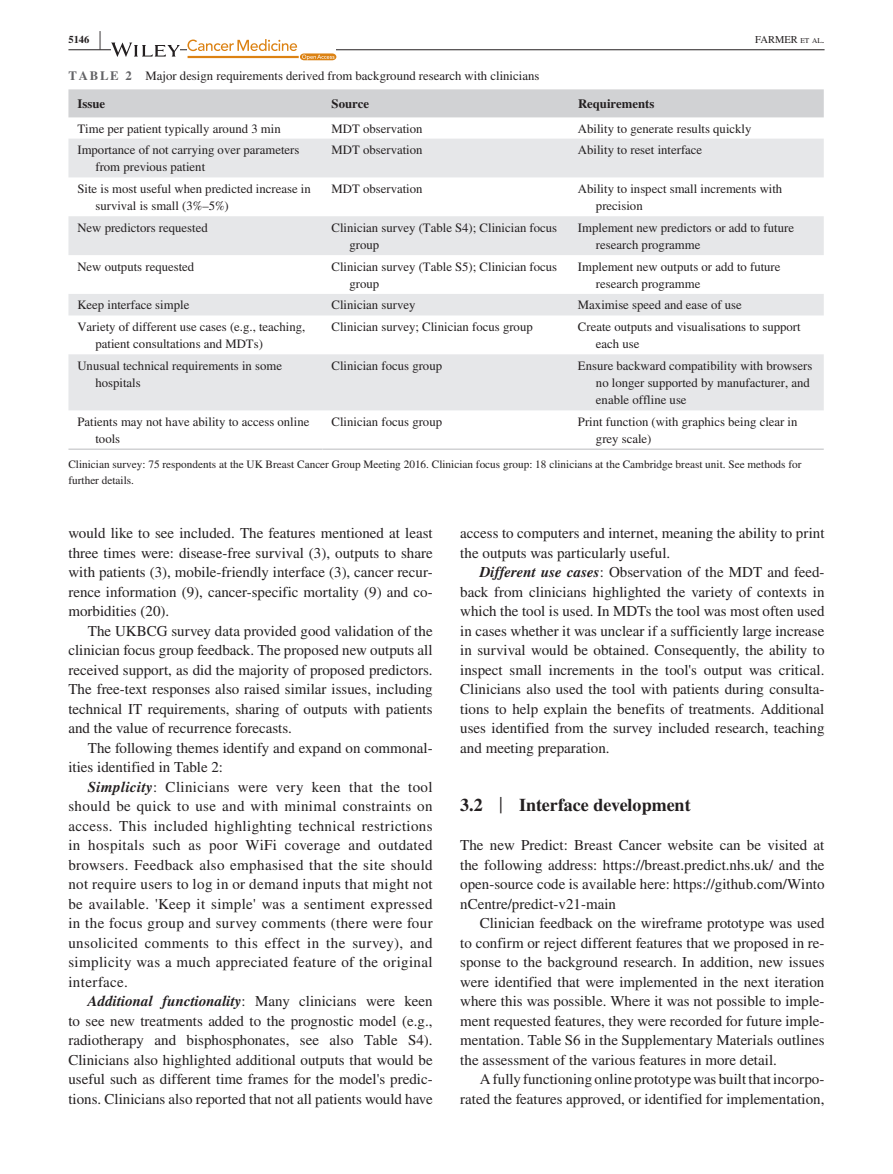
<style>
.page{position:relative;width:893px;height:1174px;background:#fff}
.page>*{position:absolute;margin:0;border:0;box-sizing:border-box;transform-origin:0 0}
.t1{font:700 25.95px "STIX";color:#231f20;scale:.36 1}
.t2{font:700 18px "STIX";color:#231f20}
.t3{font:15px/19.5px "STIX";color:#231f20;text-align:justify}
.t4{font:12.75px/17.2px "STIX";color:#231f20}
.t5{font:700 12.75px "STIX";color:#231f20}
.t6{font:11.25px/15.8px "STIX";color:#231f20}
.t7{font:10.5px "STIX";color:#231f20}
.t8{font:700 10.5px "STIX";color:#231f20}
.s1{font-size:7.35px}
.s2{font-weight:700;color:#636366}
.s3{font-weight:700;font-style:italic}
.s4{font-weight:400;font-size:23.7px}
</style>
<div class="page">
<hr style="left:68px;top:49px;width:756px;height:1px;background:#231f20">
<svg style="left:111px;top:43px;width:69px;height:14px"></svg>
<svg style="left:187px;top:39px;width:149px;height:21px"></svg>
<div style="left:68px;top:89px;width:756px;height:28px;background:#d1d2d4"></div>
<svg style="left:68px;top:139px;width:756px;height:271px;fill:#e6e7e9"></svg>
<hr style="left:68px;top:448px;width:255px;height:2px;background:#d1d2d4">
<hr style="left:323px;top:448px;width:246px;height:2px;background:#d1d2d4">
<hr style="left:569px;top:448px;width:255px;height:2px;background:#d1d2d4">
<p class="t8" style="left:68px;top:33px;width:22px">5146</p>
<h1 class="t1" style="left:99px;top:25px;width:7px">|</h1>
<p class="t7" style="left:755px;top:32px;width:71px">FARMER <span class="s1">et al</span>.</p>
<p class="t4" style="left:68px;top:68px;width:472px"><span class="s2">TABLE 2</span> Major design requirements derived from background research with clinicians</p>
<p class="t5" style="left:77px;top:96px;width:29px">Issue</p>
<p class="t5" style="left:332px;top:96px;width:39px">Source</p>
<p class="t5" style="left:578px;top:96px;width:78px">Requirements</p>
<p class="t4" style="left:77px;top:121px;width:205px">Time per patient typically around 3 min</p>
<p class="t4" style="left:332px;top:121px;width:93px">MDT observation</p>
<p class="t4" style="left:578px;top:121px;width:175px">Ability to generate results quickly</p>
<p class="t4" style="left:95px;top:142px;width:205px;text-indent:-18px">Importance of not carrying over parameters from previous patient</p>
<p class="t4" style="left:332px;top:142px;width:93px">MDT observation</p>
<p class="t4" style="left:578px;top:142px;width:126px">Ability to reset interface</p>
<p class="t4" style="left:95px;top:181px;width:217px;text-indent:-18px">Site is most useful when predicted increase in survival is small (3%–5%)</p>
<p class="t4" style="left:332px;top:181px;width:93px">MDT observation</p>
<p class="t4" style="left:596px;top:181px;width:188px;text-indent:-18px">Ability to inspect small increments with precision</p>
<p class="t4" style="left:77px;top:220px;width:132px">New predictors requested</p>
<p class="t4" style="left:350px;top:220px;width:209px;text-indent:-18px">Clinician survey (Table S4); Clinician focus group</p>
<p class="t4" style="left:596px;top:220px;width:199px;text-indent:-18px">Implement new predictors or add to future research programme</p>
<p class="t4" style="left:77px;top:259px;width:118px">New outputs requested</p>
<p class="t4" style="left:350px;top:259px;width:209px;text-indent:-18px">Clinician survey (Table S5); Clinician focus group</p>
<p class="t4" style="left:596px;top:259px;width:186px;text-indent:-18px">Implement new outputs or add to future research programme</p>
<p class="t4" style="left:77px;top:297px;width:113px">Keep interface simple</p>
<p class="t4" style="left:332px;top:297px;width:85px">Clinician survey</p>
<p class="t4" style="left:578px;top:297px;width:165px">Maximise speed and ease of use</p>
<p class="t4" style="left:95px;top:319px;width:212px;text-indent:-18px">Variety of different use cases (e.g., teaching, patient consultations and MDTs)</p>
<p class="t4" style="left:332px;top:319px;width:203px">Clinician survey; Clinician focus group</p>
<p class="t4" style="left:596px;top:319px;width:206px;text-indent:-18px">Create outputs and visualisations to support each use</p>
<p class="t4" style="left:95px;top:358px;width:188px;text-indent:-18px">Unusual technical requirements in some hospitals</p>
<p class="t4" style="left:332px;top:358px;width:112px">Clinician focus group</p>
<p class="t4" style="left:596px;top:358px;width:218px;text-indent:-18px">Ensure backward compatibility with browsers no longer supported by manufacturer, and enable offline use</p>
<p class="t4" style="left:95px;top:414px;width:215px;text-indent:-18px">Patients may not have ability to access online tools</p>
<p class="t4" style="left:332px;top:414px;width:112px">Clinician focus group</p>
<p class="t4" style="left:596px;top:414px;width:203px;text-indent:-18px">Print function (with graphics being clear in grey scale)</p>
<p class="t6" style="left:68px;top:457px;width:735px">Clinician survey: 75 respondents at the UK Breast Cancer Group Meeting 2016. Clinician focus group: 18 clinicians at the Cambridge breast unit. See methods for further details.</p>
<p class="t3" style="left:68px;top:524px;width:366px">would like to see included. The features mentioned at least three times were: disease-free survival (3), outputs to share with patients (3), mobile-friendly interface (3), cancer recur&shy;rence information (9), cancer-specific mortality (9) and co&shy;morbidities (20).</p>
<p class="t3" style="left:68px;top:622px;width:366px;text-indent:20px">The UKBCG survey data provided good validation of the clinician focus group feedback. The proposed new outputs all received support, as did the majority of proposed predictors.<br>The free-text responses also raised similar issues, including technical IT requirements, sharing of outputs with patients and the value of recurrence forecasts.</p>
<p class="t3" style="left:68px;top:739px;width:366px;text-indent:20px">The following themes identify and expand on commonal&shy;ities identified in Table 2:</p>
<p class="t3" style="left:68px;top:778px;width:366px;text-indent:20px"><span class="s3">Simplicity</span>: Clinicians were very keen that the tool should be quick to use and with minimal constraints on access. This included highlighting technical restrictions in hospitals such as poor WiFi coverage and outdated browsers. Feedback also emphasised that the site should not require users to log in or demand inputs that might not be available. 'Keep it simple' was a sentiment expressed in the focus group and survey comments (there were four unsolicited comments to this effect in the survey), and simplicity was a much appreciated feature of the original interface.</p>
<p class="t3" style="left:68px;top:992px;width:366px;text-indent:20px"><span class="s3">Additional functionality</span>: Many clinicians were keen to see new treatments added to the prognostic model (e.g., radiotherapy and bisphosphonates, see also Table S4).<br>Clinicians also highlighted additional outputs that would be useful such as different time frames for the model's predic&shy;tions. Clinicians also reported that not all patients would have</p>
<p class="t3" style="left:460px;top:524px;width:366px">access to computers and internet, meaning the ability to print the outputs was particularly useful.</p>
<p class="t3" style="left:460px;top:563px;width:366px;text-indent:20px"><span class="s3">Different use cases</span>: Observation of the MDT and feed&shy;back from clinicians highlighted the variety of contexts in which the tool is used. In MDTs the tool was most often used in cases whether it was unclear if a sufficiently large increase in survival would be obtained. Consequently, the ability to inspect small increments in the tool's output was critical.<br>Clinicians also used the tool with patients during consulta&shy;tions to help explain the benefits of treatments. Additional uses identified from the survey included research, teaching and meeting preparation.</p>
<p class="t2" style="left:460px;top:794px;width:232px">3.2 <span class="s4">|</span> Interface development</p>
<p class="t3" style="left:460px;top:836px;width:366px">The new Predict: Breast Cancer website can be visited at the following address: https://breast.predict.nhs.uk/ and the open-source code is available here: https://github.com/Winto nCentre/predict-v21-main</p>
<p class="t3" style="left:460px;top:914px;width:366px;text-indent:20px">Clinician feedback on the wireframe prototype was used to confirm or reject different features that we proposed in re&shy;sponse to the background research. In addition, new issues were identified that were implemented in the next iteration where this was possible. Where it was not possible to imple&shy;ment requested features, they were recorded for future imple&shy;mentation. Table S6 in the Supplementary Materials outlines the assessment of the various features in more detail.</p>
<p class="t3" style="left:460px;top:1070px;width:366px;text-align:right">A fully functioning online prototype was built that incorpo&shy;rated the features approved, or identified for implementation,</p>
</div>
